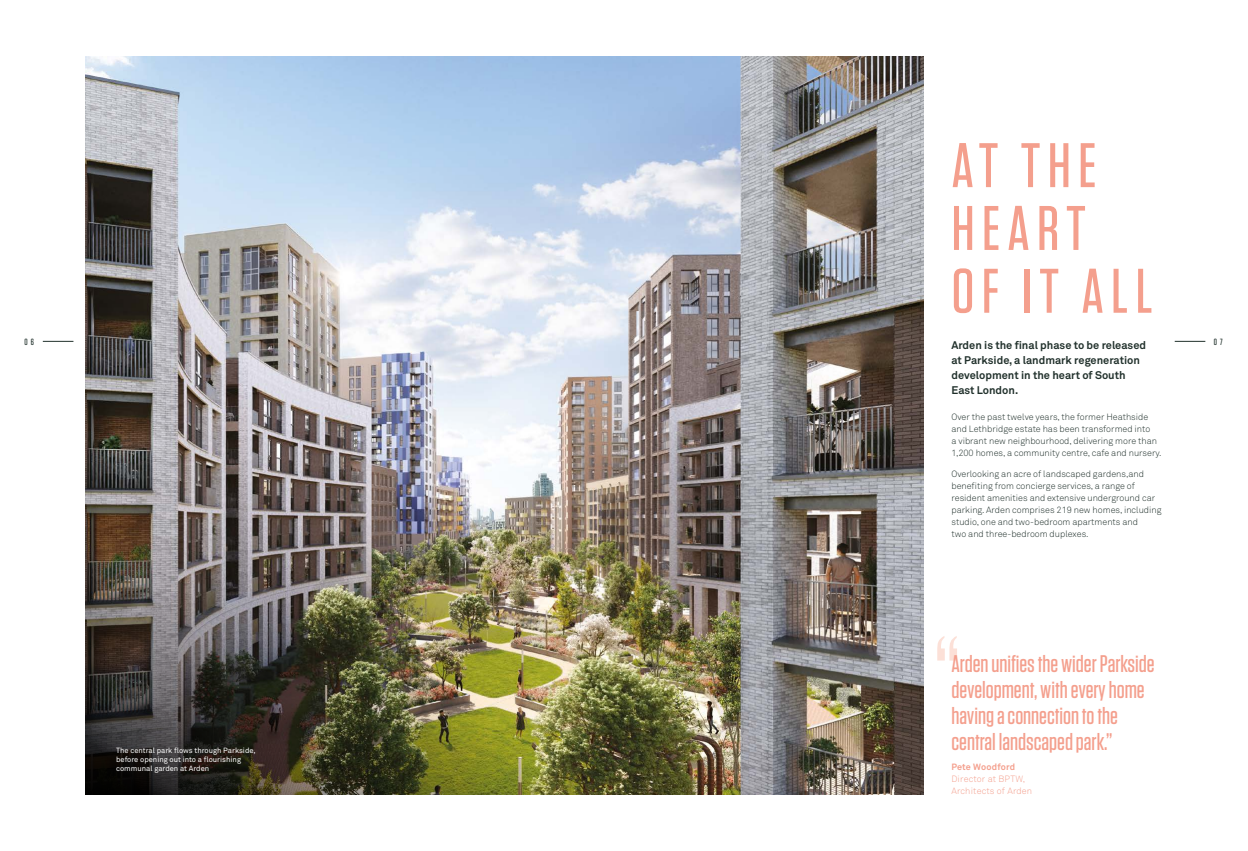
<style>
.page{position:relative;width:1248px;height:851px;background:#fff}
.page>*{position:absolute;margin:0;border:0;box-sizing:border-box;transform-origin:0 0}
.subtitle_24pt{font:500 62.8px "Tungsten";letter-spacing:.12em;color:#f49f8d}
.t1{font:500 24px/26px "Tungsten";color:#f49f8d}
.Standfirst{font:700 11px/15px "Akkurat Pro";color:#21312c}
.Main_Body{font:300 9px/12px "Akkurat Pro";color:#21312c}
.Quote_job_title{font:300 9px "Akkurat Pro";letter-spacing:.02em;color:#f49f8d}
.Quote_name{font:700 9px "Akkurat Pro";letter-spacing:.01em;color:#f49f8d}
.t2{font:500 9px "Tungsten";color:#21312c}
.Captions{font:7.5px/9px "Akkurat Pro";color:#fff}
</style>
<div class="page">
<hr style="left:1174px;top:341px;width:31px;height:1px;background:#21312c">
<hr style="left:43px;top:341px;width:30px;height:1px;background:#21312c">
<img style="left:85px;top:57px;width:838px;height:737px">
<svg style="left:937px;top:636px;width:19px;height:24px"></svg>
<p class="subtitle_24pt" style="left:951px;top:132px;width:146px">AT THE</p>
<p class="subtitle_24pt" style="left:951px;top:195px;width:135px">HEART</p>
<p class="subtitle_24pt" style="left:951px;top:258px;width:203px">OF IT ALL</p>
<p class="Standfirst" style="left:951px;top:338px;width:196px">Arden is the final phase to be released at Parkside, a landmark regeneration development in the heart of South<br>East London.</p>
<p class="Main_Body" style="left:951px;top:411px;width:211px">Over the past twelve years, the former Heathside and Lethbridge estate has been transformed into<br>a vibrant new neighbourhood, delivering more than 1,200 homes, a community centre, cafe and nursery.</p>
<p class="Main_Body" style="left:951px;top:468px;width:212px">Overlooking an acre of landscaped gardens,and benefiting from concierge services, a range of resident amenities and extensive underground car parking. Arden comprises 219 new homes, including studio, one and two-bedroom apartments and<br>two and three-bedroom duplexes.</p>
<p class="t2" style="left:25px;top:337px;width:11px">0 6</p>
<p class="t2" style="left:1213px;top:337px;width:10px">0 7</p>
<p class="Captions" style="left:116px;top:745px;width:141px">The central park flows through Parkside, before opening out into a flourishing communal garden at Arden</p>
<p class="t1" style="left:951px;top:650px;width:205px">Arden unifies the wider Parkside development, with every home having a connection to the central landscaped park.”</p>
<p class="Quote_name" style="left:951px;top:761px;width:65px">Pete Woodford</p>
<p class="Quote_job_title" style="left:951px;top:773px;width:75px">Director at BPTW,</p>
<p class="Quote_job_title" style="left:951px;top:785px;width:82px">Architects of Arden</p>
</div>
